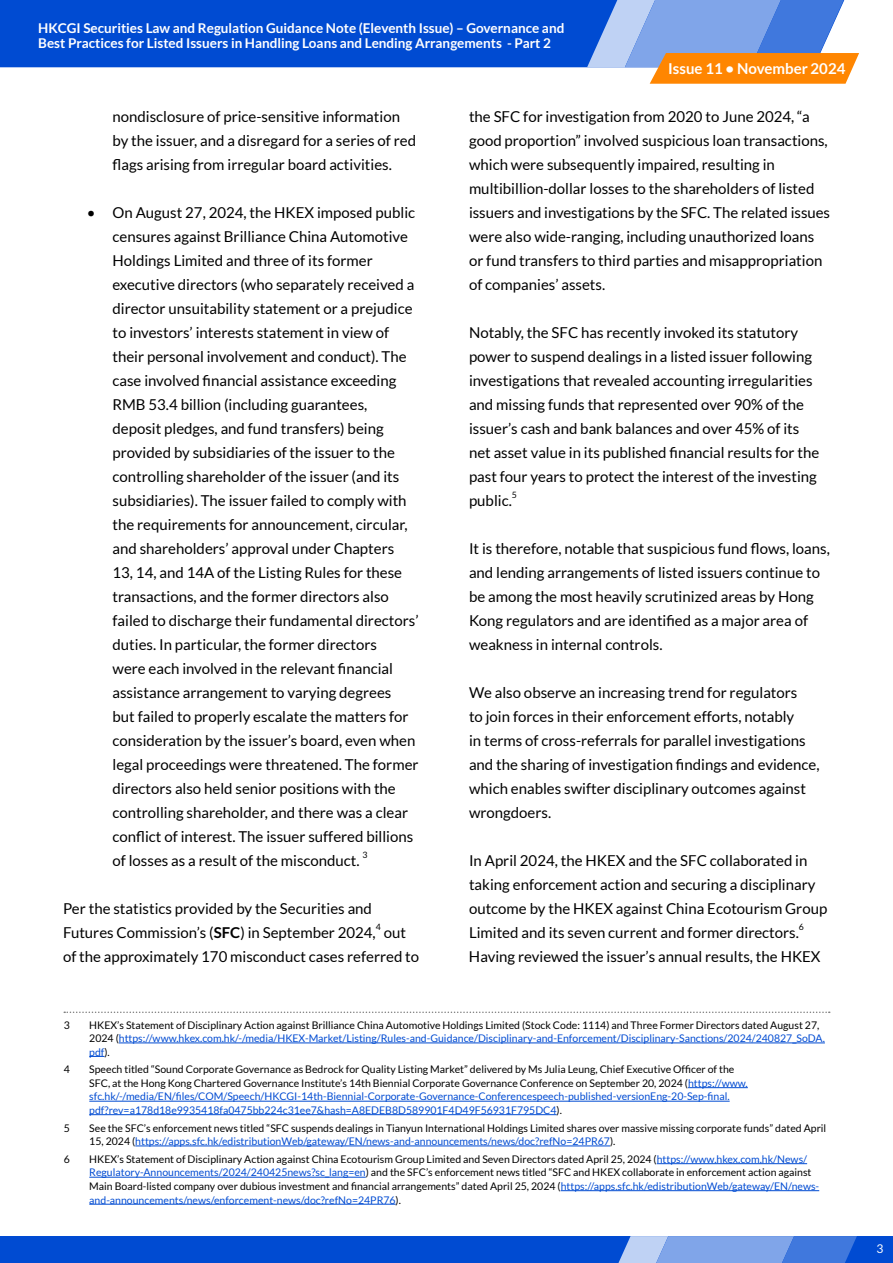
<style>
.page{position:relative;width:893px;height:1263px;background:#fff}
.page>*{position:absolute;margin:0;border:0;box-sizing:border-box;transform-origin:0 0}
.t1{font:15px/24px "Lato";color:#000}
.t2{font:700 15px "Lato";color:#fff}
.t3{font:700 13.5px/15px "Lato";color:#fff}
.t4{font:12px "Lato";color:#fff}
.t5{font:10.5px/13.5px "Lato";color:#000}
.t6{font:10.5px/13.5px "Lato";color:#004bd2}
.t7{font:8.7px "Lato";color:#000}
.s1{font-weight:700}
.s2{color:#000}
.s3{color:#004bd2}
</style>
<div class="page">
<div style="left:0;top:1236px;width:893px;height:27px;background:#004bd2"></div>
<svg style="left:618px;top:1236px;width:239px;height:27px;background:#719be6"></svg>
<div style="left:0;top:0;width:587px;height:67px;background:#004bd2"></div>
<svg style="left:587px;top:0;width:272px;height:84px;background:#a8a1ad"></svg>
<hr style="left:119px;top:1042px;width:706px;height:1px;background:#004bd2">
<svg style="left:89px;top:1056px;width:15px;height:1px"></svg>
<hr style="left:688px;top:1087px;width:60px;height:1px;background:#004bd2">
<hr style="left:89px;top:1101px;width:641px;height:1px;background:#004bd2">
<hr style="left:89px;top:1114px;width:468px;height:1px;background:#004bd2">
<hr style="left:135px;top:1145px;width:475px;height:1px;background:#004bd2">
<hr style="left:657px;top:1163px;width:150px;height:1px;background:#004bd2">
<hr style="left:89px;top:1177px;width:277px;height:1px;background:#004bd2">
<hr style="left:561px;top:1190px;width:258px;height:1px;background:#004bd2">
<hr style="left:89px;top:1204px;width:307px;height:1px;background:#004bd2">
<svg style="left:64px;top:1011px;width:766px;height:2px"></svg>
<p class="t3" style="left:38px;top:21px;width:528px">HKCGI Securities Law and Regulation Guidance Note (Eleventh Issue) – Governance and<br>Best Practices for Listed Issuers in Handling Loans and Lending Arrangements - Part 2</p>
<p class="t2" style="left:668px;top:60px;width:179px">Issue 11 • November 2024</p>
<p class="t1" style="left:112px;top:104px;width:305px">nondisclosure of price-sensitive information by the issuer, and a disregard for a series of red flags arising from irregular board activities.</p>
<p class="t1" style="left:112px;top:200px;width:308px;text-indent:-26px">• On August 27, 2024, the HKEX imposed public censures against Brilliance China Automotive Holdings Limited and three of its former executive directors (who separately received a director unsuitability statement or a prejudice to investors’ interests statement in view of their personal involvement and conduct). The case involved financial assistance exceeding RMB 53.4 billion (including guarantees, deposit pledges, and fund transfers) being provided by subsidiaries of the issuer to the controlling shareholder of the issuer (and its subsidiaries). The issuer failed to comply with the requirements for announcement, circular, and shareholders’ approval under Chapters 13, 14, and 14A of the Listing Rules for these transactions, and the former directors also failed to discharge their fundamental directors’ duties. In particular, the former directors<br>were each involved in the relevant financial assistance arrangement to varying degrees<br>but failed to properly escalate the matters for consideration by the issuer’s board, even when legal proceedings were threatened. The former directors also held senior positions with the controlling shareholder, and there was a clear conflict of interest. The issuer suffered billions of losses as a result of the misconduct.</p>
<p class="t7" style="left:363px;top:850px;width:7px">3</p>
<p class="t1" style="left:63px;top:896px;width:314px">Per the statistics provided by the Securities and<br>Futures Commission’s (<span class="s1">SFC</span>) in September 2024,</p>
<p class="t7" style="left:376px;top:922px;width:7px">4</p>
<p class="t1" style="left:63px;top:920px;width:358px;text-indent:321px">out of the approximately 170 misconduct cases referred to</p>
<p class="t1" style="left:469px;top:104px;width:363px">the SFC for investigation from 2020 to June 2024, “a good proportion” involved suspicious loan transactions, which were subsequently impaired, resulting in multibillion-dollar losses to the shareholders of listed issuers and investigations by the SFC. The related issues were also wide-ranging, including unauthorized loans or fund transfers to third parties and misappropriation of companies’ assets.</p>
<p class="t1" style="left:469px;top:320px;width:352px">Notably, the SFC has recently invoked its statutory power to suspend dealings in a listed issuer following investigations that revealed accounting irregularities and missing funds that represented over 90% of the issuer’s cash and bank balances and over 45% of its net asset value in its published financial results for the past four years to protect the interest of the investing public.</p>
<p class="t7" style="left:512px;top:490px;width:7px">5</p>
<p class="t1" style="left:469px;top:536px;width:362px">It is therefore, notable that suspicious fund flows, loans, and lending arrangements of listed issuers continue to be among the most heavily scrutinized areas by Hong Kong regulators and are identified as a major area of weakness in internal controls.</p>
<p class="t1" style="left:469px;top:680px;width:352px">We also observe an increasing trend for regulators<br>to join forces in their enforcement efforts, notably<br>in terms of cross-referrals for parallel investigations and the sharing of investigation findings and evidence, which enables swifter disciplinary outcomes against wrongdoers.</p>
<p class="t1" style="left:469px;top:848px;width:360px">In April 2024, the HKEX and the SFC collaborated in taking enforcement action and securing a disciplinary outcome by the HKEX against China Ecotourism Group Limited and its seven current and former directors.</p>
<p class="t7" style="left:799px;top:922px;width:7px">6</p>
<p class="t1" style="left:469px;top:944px;width:353px">Having reviewed the issuer’s annual results, the HKEX</p>
<p class="t5" style="left:64px;top:1018px;width:8px">3</p>
<p class="t6" style="left:89px;top:1018px;width:737px"><span class="s2">HKEX’s Statement of Disciplinary Action against Brilliance China Automotive Holdings Limited (Stock Code: 1114) and Three Former Directors dated August 27,<br>2024 (</span>https://www.hkex.com.hk/-/media/HKEX-Market/Listing/Rules-and-Guidance/Disciplinary-and-Enforcement/Disciplinary-Sanctions/2024/240827_SoDA. pdf<span class="s2">).</span></p>
<p class="t5" style="left:64px;top:1063px;width:8px">4</p>
<p class="t5" style="left:89px;top:1063px;width:660px">Speech titled “Sound Corporate Governance as Bedrock for Quality Listing Market” delivered by Ms Julia Leung, Chief Executive Officer of the SFC, at the Hong Kong Chartered Governance Institute’s 14th Biennial Corporate Governance Conference on September 20, 2024 (<span class="s3">https://www. sfc.hk/-/media/EN/files/COM/Speech/HKCGI-14th-Biennial-Corporate-Governance-Conferencespeech-published-versionEng-20-Sep-final. pdf?rev=a178d18e9935418fa0475bb224c31ee7&amp;hash=A8EDEB8D589901F4D49F56931F795DC4</span>).</p>
<p class="t5" style="left:64px;top:1121px;width:8px">5</p>
<p class="t5" style="left:89px;top:1121px;width:738px">See the SFC’s enforcement news titled “SFC suspends dealings in Tianyun International Holdings Limited shares over massive missing corporate funds” dated April<br>15, 2024 (<span class="s3">https://apps.sfc.hk/edistributionWeb/gateway/EN/news-and-announcements/news/doc?refNo=24PR67</span>).</p>
<p class="t5" style="left:64px;top:1152px;width:8px">6</p>
<p class="t5" style="left:89px;top:1152px;width:731px">HKEX’s Statement of Disciplinary Action against China Ecotourism Group Limited and Seven Directors dated April 25, 2024 (<span class="s3">https://www.hkex.com.hk/News/ Regulatory-Announcements/2024/240425news?sc_lang=en</span>) and the SFC’s enforcement news titled “SFC and HKEX collaborate in enforcement action against Main Board-listed company over dubious investment and financial arrangements” dated April 25, 2024 (<span class="s3">https://apps.sfc.hk/edistributionWeb/gateway/EN/news&shy;and-announcements/news/enforcement-news/doc?refNo=24PR76</span>).</p>
<p class="t4" style="left:876px;top:1241px;width:8px">3</p>
</div>
